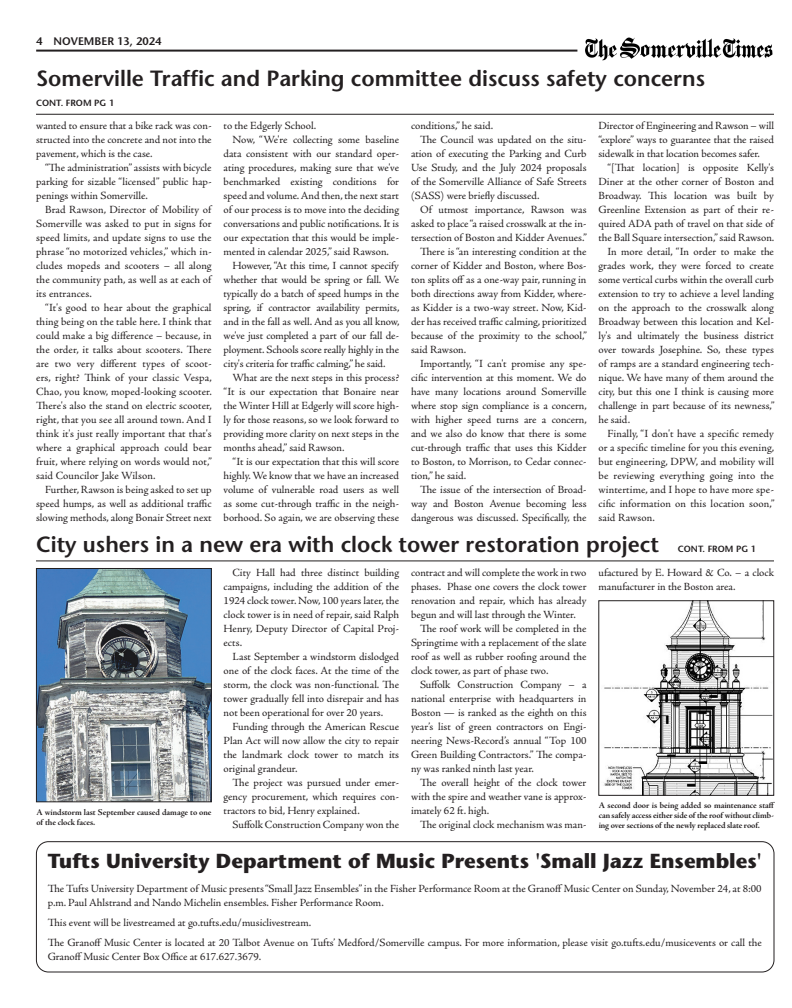
<style>
.page{position:relative;width:792px;height:1008px;background:#fff}
.page>*{position:absolute;margin:0;border:0;box-sizing:border-box;transform-origin:0 0}
.Jump_Head{font:600 22px "Stone Sans Std";color:#231f20}
.Comment{font:700 20.3px "Stone Sans Std";color:#231f20}
.Body{font:11px/14px "Adobe Jenson Pro";letter-spacing:-.005em;color:#231f20;text-align:justify}
.Body_No_Indent{font:11px/14px "Adobe Jenson Pro";letter-spacing:-.005em;color:#231f20}
.Folio{font:600 11px "Stone Sans Std";color:#231f20}
.Photo_caption{font:9px/10px "Adobe Jenson Pro Bold Subh";letter-spacing:-.005em;color:#231f20}
.Jump_Head-2{font:600 9px "Stone Sans Std";color:#231f20}
.s1{color:#fff}
</style>
<div class="page">
<hr style="left:36px;top:50px;width:541px;height:2px;background:#231f20">
<img style="left:585px;top:37px;width:188px;height:24px">
<hr style="left:36px;top:114px;width:738px;height:1px;background:#231f20">
<hr style="left:36px;top:560px;width:738px;height:1px;background:#231f20">
<img style="left:38px;top:570px;width:172px;height:230px">
<div style="left:36px;top:568px;width:176px;height:234px;border:1px solid #231f20"></div>
<img style="left:603px;top:602px;width:169px;height:192px">
<div style="left:599px;top:600px;width:175px;height:196px;border:1px solid #231f20"></div>
<div style="left:36px;top:841px;width:739px;height:131px;border:1px solid #231f20;border-radius:12px"></div>
<p class="Folio" style="left:36px;top:34px;width:127px">4<span class="s1">••</span>NOVEMBER 13, 2024</p>
<p class="Jump_Head" style="left:36px;top:65px;width:671px">Somerville Traffic and Parking committee discuss safety concerns</p>
<p class="Jump_Head-2" style="left:36px;top:97px;width:80px">CONT. FROM PG 1</p>
<p class="Body_No_Indent" style="left:36px;top:119px;width:177px;text-align:justify">wanted to ensure that a bike rack was con&shy;structed into the concrete and not into the pavement, which is the case.</p>
<p class="Body" style="left:36px;top:161px;width:177px;text-indent:9px">“The administration” assists with bicycle parking for sizable “licensed” public hap&shy;penings within Somerville.</p>
<p class="Body" style="left:36px;top:203px;width:177px;text-indent:9px">Brad Rawson, Director of Mobility of Somerville was asked to put in signs for speed limits, and update signs to use the phrase “no motorized vehicles,” which in&shy;cludes mopeds and scooters – all along the community path, as well as at each of its entrances.</p>
<p class="Body" style="left:36px;top:301px;width:177px;text-indent:9px">“It's good to hear about the graphical thing being on the table here. I think that could make a big difference – because, in the order, it talks about scooters. There are two very different types of scoot&shy;ers, right? Think of your classic Vespa, Chao, you know, moped-looking scooter.<br>There's also the stand on electric scooter, right, that you see all around town. And I think it's just really important that that's where a graphical approach could bear fruit, where relying on words would not,” said Councilor Jake Wilson.</p>
<p class="Body" style="left:36px;top:483px;width:177px;text-indent:9px">Further, Rawson is being asked to set up speed humps, as well as additional traffic slowing methods, along Bonair Street next</p>
<p class="Body" style="left:224px;top:119px;width:94px">to the Edgerly School.</p>
<p class="Body" style="left:224px;top:133px;width:177px;text-indent:9px">Now, “We're collecting some baseline data consistent with our standard oper&shy;ating procedures, making sure that we've benchmarked existing conditions for speed and volume. And then, the next start of our process is to move into the deciding conversations and public notifications. It is our expectation that this would be imple&shy;mented in calendar 2025,” said Rawson.</p>
<p class="Body" style="left:224px;top:259px;width:177px;text-indent:9px">However, “At this time, I cannot specify whether that would be spring or fall. We typically do a batch of speed humps in the spring, if contractor availability permits, and in the fall as well. And as you all know, we've just completed a part of our fall de&shy;ployment. Schools score really highly in the city's criteria for traffic calming,” he said.</p>
<p class="Body" style="left:224px;top:371px;width:177px;text-indent:9px">What are the next steps in this process? “It is our expectation that Bonaire near the Winter Hill at Edgerly will score high&shy;ly for those reasons, so we look forward to providing more clarity on next steps in the months ahead,” said Rawson.</p>
<p class="Body" style="left:224px;top:455px;width:177px;text-indent:9px">“It is our expectation that this will score highly. We know that we have an increased volume of vulnerable road users as well as some cut-through traffic in the neigh&shy;borhood. So again, we are observing these</p>
<p class="Body" style="left:411px;top:119px;width:84px">conditions,” he said.</p>
<p class="Body" style="left:411px;top:133px;width:177px;text-indent:9px">The Council was updated on the situ&shy;ation of executing the Parking and Curb Use Study, and the July 2024 proposals of the Somerville Alliance of Safe Streets (SASS) were briefly discussed.</p>
<p class="Body" style="left:411px;top:203px;width:177px;text-indent:9px">Of utmost importance, Rawson was asked to place “a raised crosswalk at the in&shy;tersection of Boston and Kidder Avenues.”</p>
<p class="Body" style="left:411px;top:245px;width:177px;text-indent:9px">There is “an interesting condition at the corner of Kidder and Boston, where Bos&shy;ton splits off as a one-way pair, running in both directions away from Kidder, where&shy;as Kidder is a two-way street. Now, Kid&shy;der has received traffic calming, prioritized because of the proximity to the school,” said Rawson.</p>
<p class="Body" style="left:411px;top:357px;width:177px;text-indent:9px">Importantly, “I can't promise any spe&shy;cific intervention at this moment. We do have many locations around Somerville where stop sign compliance is a concern, with higher speed turns are a concern, and we also do know that there is some cut-through traffic that uses this Kidder to Boston, to Morrison, to Cedar connec&shy;tion,” he said.</p>
<p class="Body" style="left:411px;top:483px;width:177px;text-indent:9px">The issue of the intersection of Broad&shy;way and Boston Avenue becoming less dangerous was discussed. Specifically, the</p>
<p class="Body" style="left:599px;top:119px;width:177px">Director of Engineering and Rawson – will “explore” ways to guarantee that the raised sidewalk in that location becomes safer.</p>
<p class="Body" style="left:599px;top:161px;width:177px;text-indent:9px">“[That location] is opposite Kelly's Diner at the other corner of Boston and Broadway. This location was built by Greenline Extension as part of their re&shy;quired ADA path of travel on that side of the Ball Square intersection,” said Rawson.</p>
<p class="Body" style="left:599px;top:245px;width:177px;text-indent:9px">In more detail, “In order to make the grades work, they were forced to create some vertical curbs within the overall curb extension to try to achieve a level landing on the approach to the crosswalk along Broadway between this location and Kel&shy;ly's and ultimately the business district over towards Josephine. So, these types of ramps are a standard engineering tech&shy;nique. We have many of them around the city, but this one I think is causing more challenge in part because of its newness,” he said.</p>
<p class="Body" style="left:599px;top:427px;width:177px;text-indent:9px">Finally, “I don't have a specific remedy or a specific timeline for you this evening, but engineering, DPW, and mobility will be reviewing everything going into the wintertime, and I hope to have more spe&shy;cific information on this location soon,” said Rawson.</p>
<p class="Jump_Head" style="left:36px;top:532px;width:624px">City ushers in a new era with clock tower restoration project</p>
<p class="Jump_Head-2" style="left:678px;top:544px;width:80px">CONT. FROM PG 1</p>
<p class="Body" style="left:224px;top:566px;width:177px;text-indent:9px">City Hall had three distinct building campaigns, including the addition of the 1924 clock tower. Now, 100 years later, the clock tower is in need of repair, said Ralph Henry, Deputy Director of Capital Proj&shy;ects.</p>
<p class="Body" style="left:224px;top:650px;width:177px;text-indent:9px">Last September a windstorm dislodged one of the clock faces. At the time of the storm, the clock was non-functional. The tower gradually fell into disrepair and has not been operational for over 20 years.</p>
<p class="Body" style="left:224px;top:720px;width:177px;text-indent:9px">Funding through the American Rescue Plan Act will now allow the city to repair the landmark clock tower to match its original grandeur.</p>
<p class="Body" style="left:224px;top:776px;width:177px;text-indent:9px">The project was pursued under emer&shy;gency procurement, which requires con&shy;tractors to bid, Henry explained.</p>
<p class="Body" style="left:233px;top:818px;width:168px">Suffolk Construction Company won the</p>
<p class="Body" style="left:411px;top:566px;width:177px">contract and will complete the work in two phases. Phase one covers the clock tower renovation and repair, which has already begun and will last through the Winter.</p>
<p class="Body" style="left:411px;top:622px;width:177px;text-indent:9px">The roof work will be completed in the Springtime with a replacement of the slate roof as well as rubber roofing around the clock tower, as part of phase two.</p>
<p class="Body" style="left:411px;top:678px;width:177px;text-indent:9px">Suffolk Construction Company – a national enterprise with headquarters in Boston — is ranked as the eighth on this year’s list of green contractors on Engi&shy;neering News-Record’s annual “Top 100<br>Green Building Contractors.” The compa&shy;ny was ranked ninth last year.</p>
<p class="Body" style="left:411px;top:776px;width:177px;text-indent:9px">The overall height of the clock tower with the spire and weather vane is approx&shy;imately 62 ft. high.</p>
<p class="Body" style="left:420px;top:818px;width:168px">The original clock mechanism was man-</p>
<p class="Body" style="left:599px;top:566px;width:177px">ufactured by E. Howard &amp; Co. – a clock manufacturer in the Boston area.</p>
<p class="Photo_caption" style="left:36px;top:808px;width:177px">A windstorm last September caused damage to one of the clock faces.</p>
<p class="Photo_caption" style="left:599px;top:801px;width:178px;text-align:justify">A second door is being added so maintenance staff can safely access either side of the roof without climb&shy;ing over sections of the newly replaced slate roof.</p>
<p class="Comment" style="left:48px;top:849px;width:715px">Tufts University Department of Music Presents 'Small Jazz Ensembles'</p>
<p class="Body_No_Indent" style="left:48px;top:882px;width:715px">The Tufts University Department of Music presents “Small Jazz Ensembles” in the Fisher Performance Room at the Granoff Music Center on Sunday, November 24, at 8:00 p.m. Paul Ahlstrand and Nando Michelin ensembles. Fisher Performance Room.</p>
<p class="Body_No_Indent" style="left:48px;top:916px;width:265px">This event will be livestreamed at go.tufts.edu/musiclivestream.</p>
<p class="Body_No_Indent" style="left:48px;top:936px;width:716px">The Granoff Music Center is located at 20 Talbot Avenue on Tufts’ Medford/Somerville campus. For more information, please visit go.tufts.edu/musicevents or call the<br>Granoff Music Center Box Office at 617.627.3679.</p>
</div>
